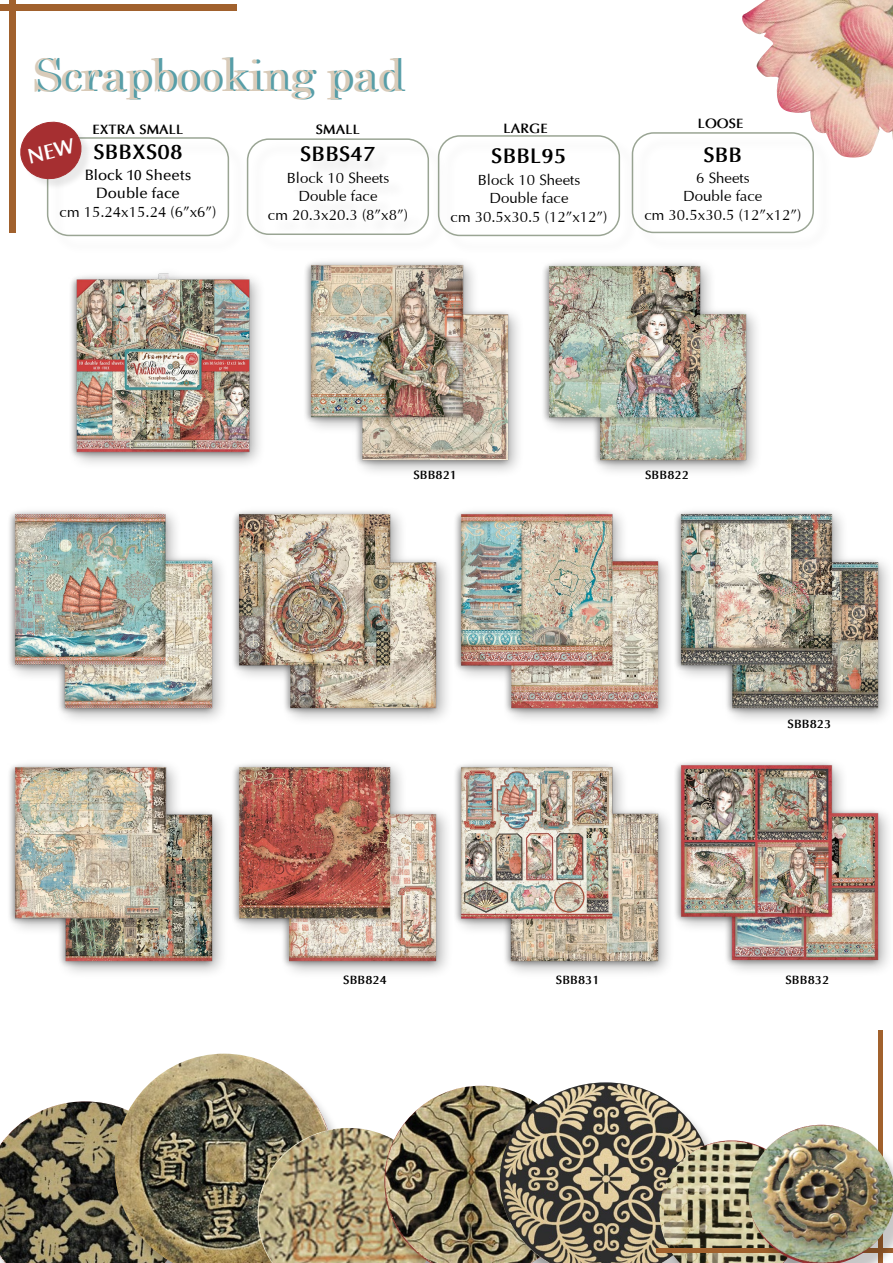
<style>
.page{position:relative;width:893px;height:1263px;background:#fff}
.page>*{position:absolute;margin:0;border:0;box-sizing:border-box;transform-origin:0 0}
.t1{font:45px "Century";color:#579ea8}
.t2{font:700 21px "Optima";color:#000}
.t3{font:15px/18px "Optima";color:#000;text-align:center}
.t4{font:500 15px/18px "Optima";color:#000;text-align:center}
.t5{font:700 13.5px "Optima";color:#000}
.t6{font:700 12px "Optima";color:#000}
</style>
<div class="page">
<img style="left:0;top:1101px;width:115px;height:162px">
<img style="left:115px;top:1054px;width:218px;height:209px">
<img style="left:257px;top:1128px;width:127px;height:135px">
<img style="left:384px;top:1086px;width:116px;height:177px">
<img style="left:500px;top:1082px;width:208px;height:181px">
<img style="left:659px;top:1140px;width:89px;height:123px">
<img style="left:71px;top:273px;width:189px;height:191px">
<img style="left:9px;top:511px;width:214px;height:207px">
<img style="left:233px;top:511px;width:215px;height:207px">
<img style="left:305px;top:262px;width:214px;height:208px">
<img style="left:455px;top:511px;width:214px;height:207px">
<img style="left:543px;top:263px;width:214px;height:207px">
<div style="left:669px;top:506px;width:224px;height:222px;background:#000;opacity:.3"></div>
<img style="left:9px;top:764px;width:214px;height:207px">
<img style="left:233px;top:764px;width:215px;height:207px">
<img style="left:455px;top:764px;width:214px;height:207px">
<img style="left:675px;top:762px;width:214px;height:207px">
<div style="left:632px;top:132px;width:182px;height:101px;border:2px solid #9aa594;border-radius:21px"></div>
<div style="left:440px;top:138px;width:199px;height:117px;background:#fff"></div>
<div style="left:438px;top:135px;width:182px;height:101px;border:2px solid #9aa594;border-radius:21px"></div>
<hr style="left:878px;top:1031px;width:4px;height:232px;background:#a1612d">
<div style="left:0;top:4px;width:236px;height:6px;background:#a1612d"></div>
<div style="left:10px;top:0;width:6px;height:232px;background:#a1612d"></div>
<div style="left:656px;top:1248px;width:237px;height:5px;background:#a1612d"></div>
<img style="left:748px;top:1125px;width:145px;height:138px">
<img style="left:741px;top:0;width:152px;height:159px">
<div style="left:249px;top:141px;width:199px;height:113px;background:#fdfdfd"></div>
<div style="left:247px;top:138px;width:182px;height:97px;border:2px solid #9aa594;border-radius:21px"></div>
<div style="left:49px;top:140px;width:199px;height:115px;background:#fff"></div>
<div style="left:47px;top:137px;width:182px;height:99px;border:2px solid #9aa594;border-radius:21px"></div>
<div style="left:22px;top:123px;width:71px;height:67px;background:#fff"></div>
<svg style="left:20px;top:121px;width:67px;height:65px"></svg>
<h1 class="t1" style="left:35px;top:37px;width:372px">Scrapbooking pad</h1>
<p class="t5" style="left:92px;top:121px;width:93px">EXTRA SMALL</p>
<p class="t5" style="left:316px;top:121px;width:46px">SMALL</p>
<p class="t5" style="left:503px;top:120px;width:46px">LARGE</p>
<p class="t5" style="left:698px;top:115px;width:47px">LOOSE</p>
<h2 class="t2" style="left:93px;top:139px;width:91px">SBBXS08</h2>
<h2 class="t2" style="left:300px;top:141px;width:77px">SBBS47</h2>
<h2 class="t2" style="left:491px;top:143px;width:77px">SBBL95</h2>
<h2 class="t2" style="left:703px;top:142px;width:40px">SBB</h2>
<p class="t4" style="left:85px;top:167px;width:108px">Block 10 Sheets<br>Double face</p>
<p class="t3" style="left:287px;top:168px;width:104px">Block 10 Sheets<br>Double face</p>
<p class="t3" style="left:478px;top:170px;width:104px">Block 10 Sheets<br>Double face</p>
<p class="t3" style="left:683px;top:168px;width:81px">6 Sheets<br>Double face</p>
<p class="t3" style="left:60px;top:202px;width:158px">cm 15.24x15.24 (6”x6”)</p>
<p class="t3" style="left:268px;top:204px;width:142px">cm 20.3x20.3 (8”x8”)</p>
<p class="t3" style="left:451px;top:207px;width:158px">cm 30.5x30.5 (12”x12”)</p>
<p class="t3" style="left:644px;top:205px;width:158px">cm 30.5x30.5 (12”x12”)</p>
<p class="t6" style="left:413px;top:468px;width:45px">SBB821</p>
<p class="t6" style="left:645px;top:468px;width:45px">SBB822</p>
<p class="t6" style="left:788px;top:716px;width:45px">SBB823</p>
<p class="t6" style="left:343px;top:973px;width:45px">SBB824</p>
<p class="t6" style="left:556px;top:973px;width:45px">SBB831</p>
<p class="t6" style="left:785px;top:973px;width:45px">SBB832</p>
</div>
